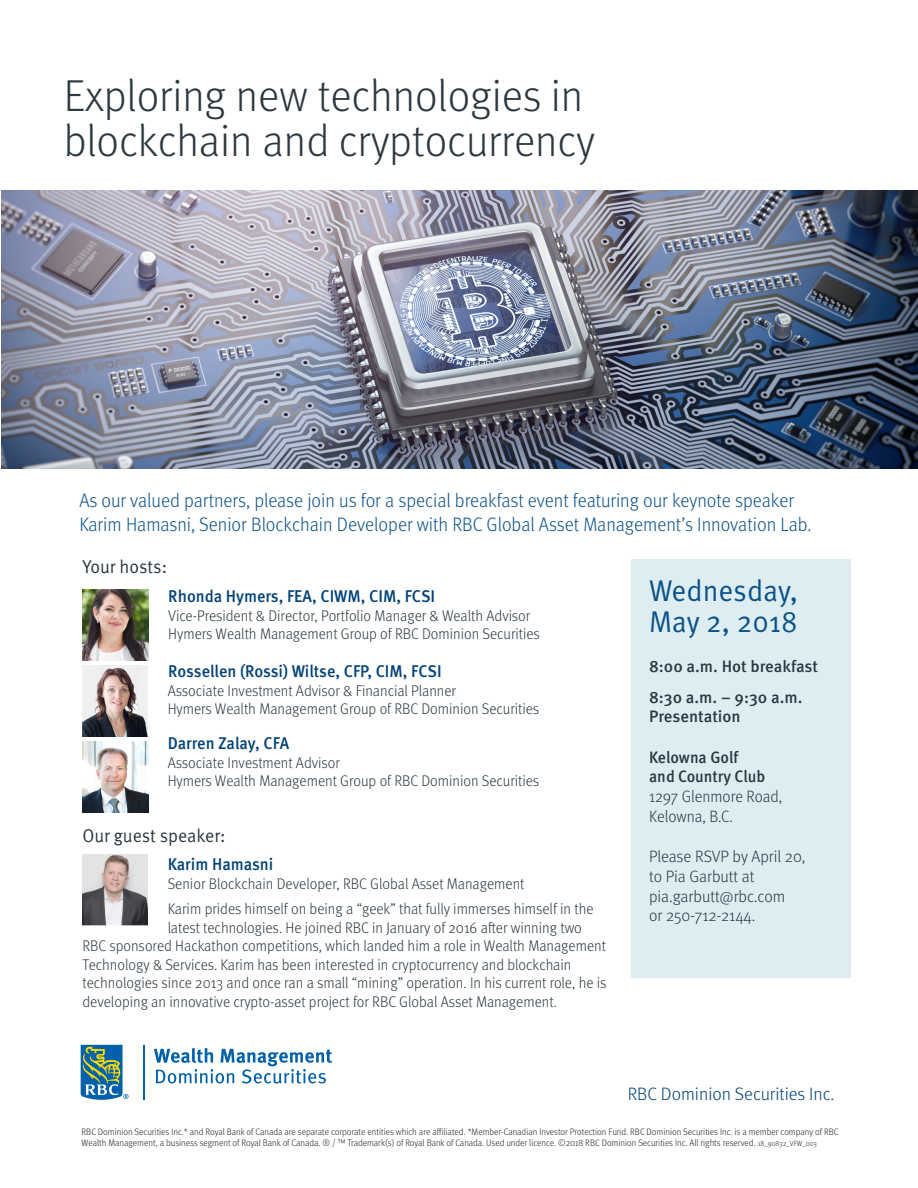
<style>
.page{position:relative;width:918px;height:1188px;background:#fff}
.page>*{position:absolute;margin:0;border:0;box-sizing:border-box;transform-origin:0 0}
._8-Callout_Page_1{font:300 44.7px/44.7px "Meta OT";color:#2c3840}
._1-Main_Title{font:30px/31.5px "Meta OT Norm";color:#0b5289;scale:.95 1}
._1-Main_Title-2{font:300 19.5px/24px "Meta OT";color:#0b5289;scale:.95 1}
._5-Body_Copy{font:18.6px "Meta OT Norm";letter-spacing:-.005em;color:#2c3840;scale:.95 1}
.t1{font:300 18px "Meta OT";color:#004279}
._5-Body_Copy-2{font:500 16.95px "Meta OT";letter-spacing:-.005em;color:#004279;scale:.95 1}
._5-Body_Copy-3{font:300 16.5px/19.8px "Meta OT";color:#2c3840}
._5-Body_Copy-4{font:300 16.5px/19.8px "Meta OT";color:#2c3840;scale:.95 1}
._5-Body_Copy-5{font:500 16.5px/19.8px "Meta OT";color:#2c3840}
._5-Body_Copy-6{font:300 15.45px/18.6px "Meta OT";color:#2c3840;scale:.95 1}
.t2{font:300 9.3px/11.2px "Meta OT";color:#231f20;scale:.95 1}
.s1{font-weight:500}
.s2{font-size:7.5px}
</style>
<div class="page">
<img style="left:83px;top:665px;width:64px;height:72px">
<img style="left:1px;top:191px;width:917px;height:277px">
<img style="left:83px;top:589px;width:65px;height:71px">
<svg style="left:81px;top:1045px;width:48px;height:55px"></svg>
<hr style="left:143px;top:1045px;width:2px;height:55px;background:#0161aa">
<svg style="left:154px;top:1048px;width:178px;height:36px"></svg>
<div style="left:631px;top:560px;width:220px;height:418px;background:#ddedf2"></div>
<img style="left:82px;top:855px;width:65px;height:71px">
<img style="left:82px;top:742px;width:66px;height:71px">
<p class="_8-Callout_Page_1" style="left:64px;top:74px;width:533px">Exploring new technologies in blockchain and cryptocurrency</p>
<p class="_1-Main_Title-2" style="left:79px;top:488px;width:772px">As our valued partners, please join us for a special breakfast event featuring our keynote speaker<br>Karim Hamasni, Senior Blockchain Developer with RBC Global Asset Management’s Innovation Lab.</p>
<p class="_5-Body_Copy" style="left:83px;top:556px;width:91px">Your hosts:</p>
<p class="_5-Body_Copy-2" style="left:168px;top:586px;width:282px">Rhonda Hymers, FEA, CIWM, CIM, FCSI</p>
<p class="_5-Body_Copy-6" style="left:168px;top:606px;width:393px">Vice-President &amp; Director, Portfolio Manager &amp; Wealth Advisor<br>Hymers Wealth Management Group of RBC Dominion Securities</p>
<p class="_5-Body_Copy-2" style="left:168px;top:661px;width:289px">Rossellen (Rossi) Wiltse, CFP, CIM, FCSI</p>
<p class="_5-Body_Copy-6" style="left:168px;top:681px;width:305px">Associate Investment Advisor &amp; Financial Planner</p>
<p class="_5-Body_Copy-6" style="left:168px;top:700px;width:393px">Hymers Wealth Management Group of RBC Dominion Securities</p>
<p class="_5-Body_Copy-2" style="left:168px;top:733px;width:129px">Darren Zalay, CFA</p>
<p class="_5-Body_Copy-6" style="left:168px;top:753px;width:393px">Associate Investment Advisor<br>Hymers Wealth Management Group of RBC Dominion Securities</p>
<p class="_5-Body_Copy" style="left:83px;top:824px;width:152px">Our guest speaker:</p>
<p class="_5-Body_Copy-2" style="left:168px;top:854px;width:113px">Karim Hamasni</p>
<p class="_5-Body_Copy-6" style="left:168px;top:874px;width:377px">Senior Blockchain Developer, RBC Global Asset Management</p>
<p class="_5-Body_Copy-6" style="left:168px;top:900px;width:450px">Karim prides himself on being a “geek” that fully immerses himself in the</p>
<p class="_5-Body_Copy-6" style="left:168px;top:918px;width:438px">latest technologies. He joined RBC in January of 2016 after winning two</p>
<p class="_5-Body_Copy-6" style="left:83px;top:937px;width:553px">RBC sponsored Hackathon competitions, which landed him a role in Wealth Management</p>
<p class="_5-Body_Copy-6" style="left:83px;top:955px;width:516px">Technology &amp; Services. Karim has been interested in cryptocurrency and blockchain</p>
<p class="_5-Body_Copy-6" style="left:83px;top:974px;width:553px">technologies since 2013 and once ran a small “mining” operation. In his current role, he is</p>
<p class="_5-Body_Copy-6" style="left:83px;top:993px;width:501px">developing an innovative crypto-asset project for RBC Global Asset Management.</p>
<p class="_1-Main_Title" style="left:649px;top:575px;width:158px">Wednesday,<br>May 2, 2018</p>
<p class="_5-Body_Copy-5" style="left:649px;top:657px;width:171px">8:00 a.m. Hot breakfast</p>
<p class="_5-Body_Copy-5" style="left:649px;top:687px;width:155px">8:30 a.m. – 9:30 a.m.<br>Presentation</p>
<p class="_5-Body_Copy-4" style="left:649px;top:747px;width:142px"><span class="s1">Kelowna Golf<br>and Country Club<br></span>1297 Glenmore Road,<br>Kelowna, B.C.</p>
<p class="_5-Body_Copy-3" style="left:649px;top:847px;width:158px">Please RSVP by April 20, to Pia Garbutt at pia.garbutt@rbc.com<br>or 250-712-2144.</p>
<p class="t1" style="left:628px;top:1083px;width:208px">RBC Dominion Securities Inc.</p>
<p class="t2" style="left:82px;top:1126px;width:799px">RBC Dominion Securities Inc.* and Royal Bank of Canada are separate corporate entities which are affiliated. *Member-Canadian Investor Protection Fund. RBC Dominion Securities Inc. is a member company of RBC<br>Wealth Management, a business segment of Royal Bank of Canada. ® / ™ Trademark(s) of Royal Bank of Canada. Used under licence. ©2018 RBC Dominion Securities Inc. All rights reserved. <span class="s2">18_90832_VFW_003</span></p>
</div>
